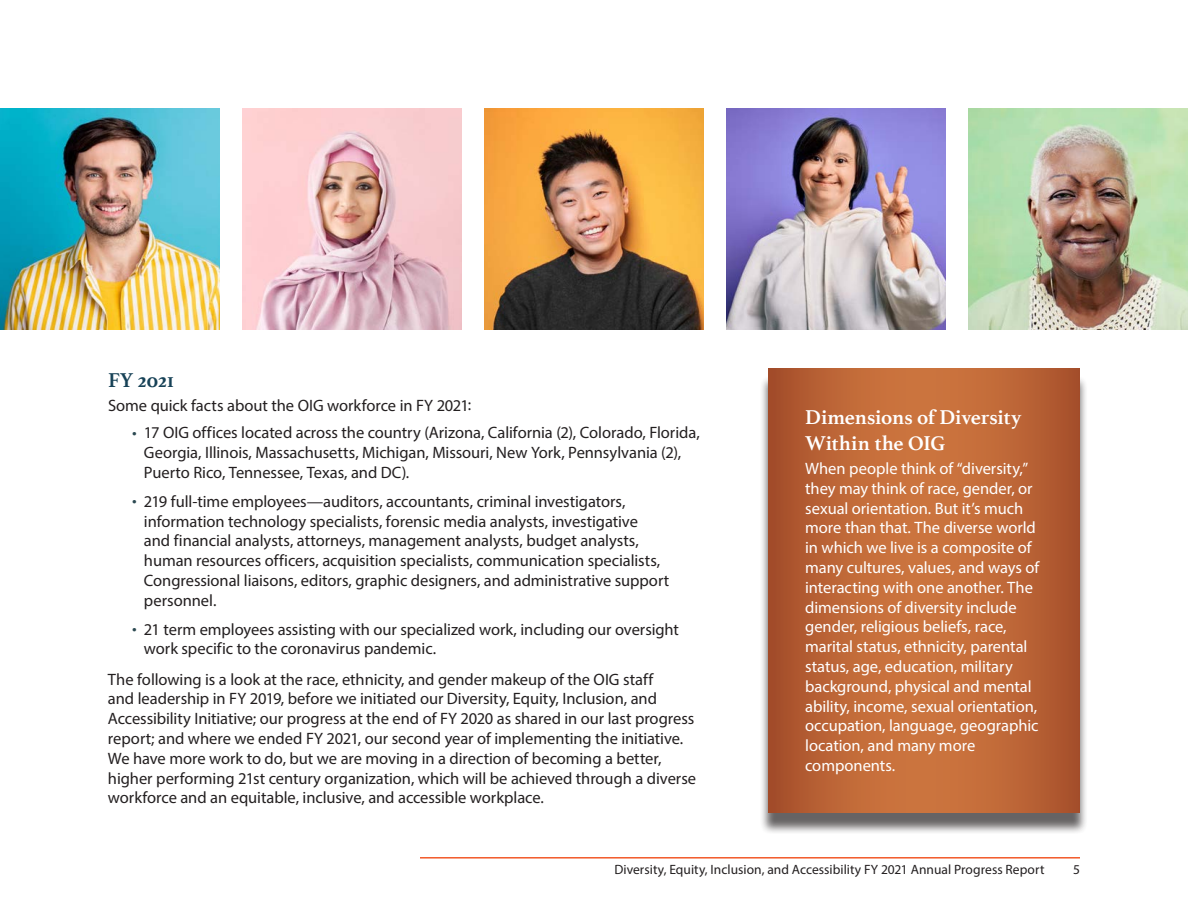
<style>
.page{position:relative;width:1188px;height:918px;background:#fff}
.page>*{position:absolute;margin:0;border:0;box-sizing:border-box;transform-origin:0 0}
.t1{font:700 21px/25.2px "Athelas";letter-spacing:-.01em;color:#fff}
.t2{font:700 21px "Athelas";letter-spacing:.005em;color:#174257}
.BodyText{font:16.5px/19.8px "Myriad Pro";letter-spacing:-.005em;color:#231f20}
.BodyText-2{font:16.5px/19.8px "Myriad Pro";letter-spacing:-.005em;color:#fff}
.t3{font:13.5px "Myriad Pro";color:#231f20}
.s1{color:#2c4a52}
</style>
<div class="page">
<hr style="left:420px;top:857px;width:660px;height:2px;background:#f25929">
<img style="left:1px;top:108px;width:219px;height:222px">
<img style="left:968px;top:108px;width:220px;height:222px">
<img style="left:242px;top:108px;width:220px;height:222px">
<img style="left:0;top:108px;width:1px;height:222px">
<img style="left:484px;top:108px;width:220px;height:222px">
<img style="left:726px;top:108px;width:220px;height:222px">
<div style="left:760px;top:375px;width:328px;height:460px;background:#231f20;opacity:.75"></div>
<svg style="left:768px;top:368px;width:312px;height:444px;background:#bc6536"></svg>
<h2 class="t2" style="left:108px;top:363px;width:67px">FY 2021</h2>
<p class="BodyText" style="left:108px;top:395px;width:365px">Some quick facts about the OIG workforce in FY 2021:</p>
<p class="BodyText" style="left:144px;top:423px;width:557px;text-indent:-12px"><span class="s1">•</span> 17 OIG offices located across the country (Arizona, California (2), Colorado, Florida,<br>Georgia, Illinois, Massachusetts, Michigan, Missouri, New York, Pennsylvania (2),<br>Puerto Rico, Tennessee, Texas, and DC).</p>
<p class="BodyText" style="left:144px;top:491px;width:527px;text-indent:-12px"><span class="s1">•</span> 219 full-time employees—auditors, accountants, criminal investigators, information technology specialists, forensic media analysts, investigative<br>and financial analysts, attorneys, management analysts, budget analysts, human resources officers, acquisition specialists, communication specialists, Congressional liaisons, editors, graphic designers, and administrative support personnel.</p>
<p class="BodyText" style="left:144px;top:619px;width:537px;text-indent:-12px"><span class="s1">•</span> 21 term employees assisting with our specialized work, including our oversight work specific to the coronavirus pandemic.</p>
<p class="BodyText" style="left:108px;top:669px;width:590px">The following is a look at the race, ethnicity, and gender makeup of the OIG staff<br>and leadership in FY 2019, before we initiated our Diversity, Equity, Inclusion, and Accessibility Initiative; our progress at the end of FY 2020 as shared in our last progress report; and where we ended FY 2021, our second year of implementing the initiative.<br>We have more work to do, but we are moving in a direction of becoming a better, higher performing 21st century organization, which will be achieved through a diverse workforce and an equitable, inclusive, and accessible workplace.</p>
<h2 class="t1" style="left:805px;top:404px;width:218px">Dimensions of Diversity<br>Within the OIG</h2>
<p class="BodyText-2" style="left:805px;top:458px;width:236px">When people think of “diversity,” they may think of race, gender, or sexual orientation. But it’s much more than that. The diverse world in which we live is a composite of many cultures, values, and ways of interacting with one another. The dimensions of diversity include gender, religious beliefs, race, marital status, ethnicity, parental status, age, education, military background, physical and mental ability, income, sexual orientation, occupation, language, geographic location, and many more components.</p>
<p class="t3" style="left:614px;top:861px;width:432px">Diversity, Equity, Inclusion, and Accessibility FY 2021 Annual Progress Report</p>
<p class="t3" style="left:1073px;top:861px;width:8px">5</p>
</div>
